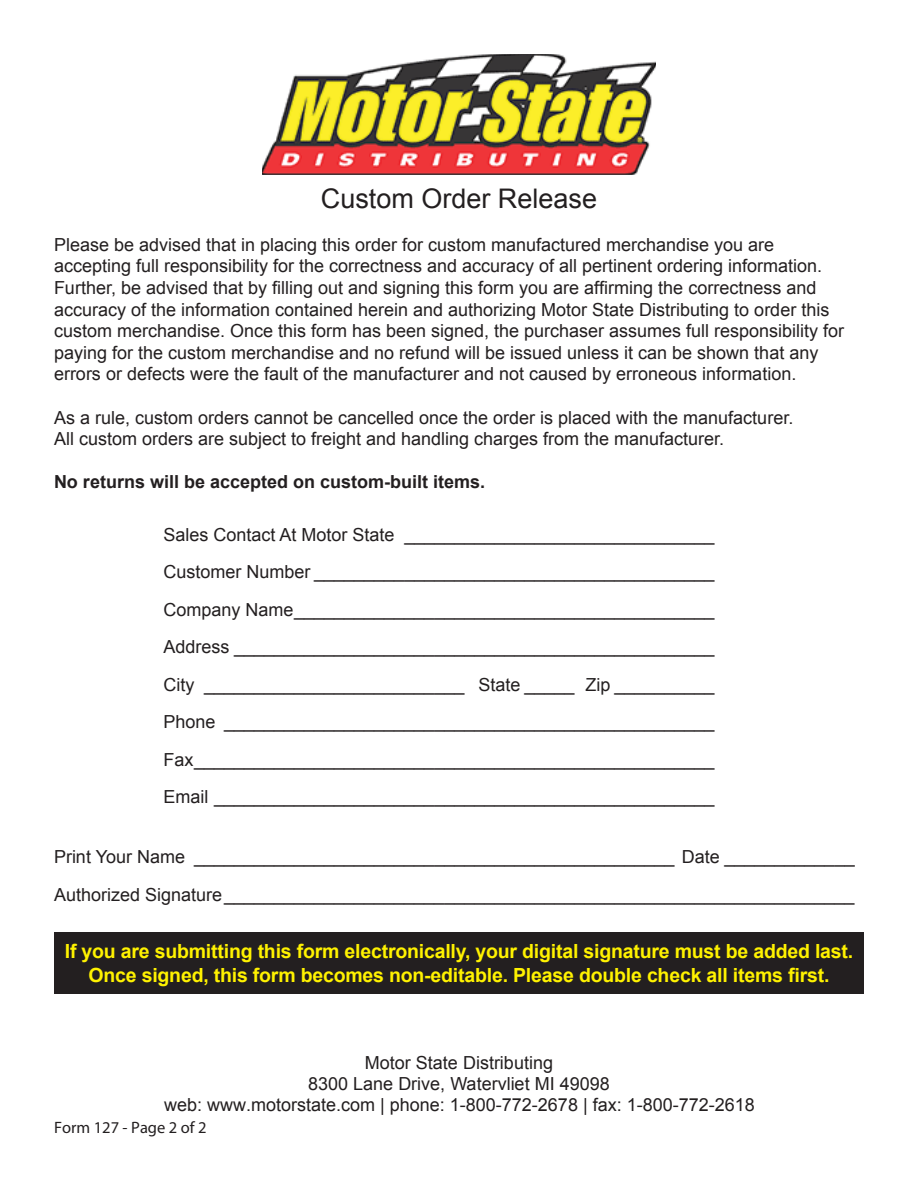
<style>
.page{position:relative;width:918px;height:1188px;background:#fff}
.page>*{position:absolute;margin:0;border:0;box-sizing:border-box;transform-origin:0 0}
.t1{font:27px "Arial";color:#231f20}
.t2{font:700 19.5px/24px "Arial";letter-spacing:-.01em;color:#fff200;text-align:center}
.t3{font:18px/37.5px "Arial";color:#231f20}
.t4{font:700 18px "Arial";color:#231f20}
.t5{font:16.5px "Myriad Pro";color:#231f20}
</style>
<div class="page">
<div style="left:54px;top:932px;width:810px;height:61px;background:#231f20"></div>
<img style="left:262px;top:54px;width:394px;height:120px">
<h1 class="t1" style="left:321px;top:183px;width:278px">Custom Order Release</h1>
<p class="t3" style="left:54px;top:234px;width:792px;line-height:21.6px">Please be advised that in placing this order for custom manufactured merchandise you are accepting full responsibility for the correctness and accuracy of all pertinent ordering information.<br>Further, be advised that by filling out and signing this form you are affirming the correctness and accuracy of the information contained herein and authorizing Motor State Distributing to order this custom merchandise. Once this form has been signed, the purchaser assumes full responsibility for paying for the custom merchandise and no refund will be issued unless it can be shown that any errors or defects were the fault of the manufacturer and not caused by erroneous information.</p>
<p class="t3" style="left:54px;top:407px;width:741px;line-height:21.6px">As a rule, custom orders cannot be cancelled once the order is placed with the manufacturer.<br>All custom orders are subject to freight and handling charges from the manufacturer.</p>
<p class="t4" style="left:54px;top:472px;width:433px">No returns will be accepted on custom-built items.</p>
<p class="t3" style="left:163px;top:516px;width:553px;text-align:justify">Sales Contact At Motor State _______________________________ Customer Number ________________________________________ Company Name __________________________________________ Address ________________________________________________ City __________________________ State _____ Zip __________ Phone _________________________________________________ Fax ____________________________________________________ Email __________________________________________________</p>
<p class="t3" style="left:54px;top:838px;width:802px">Print Your Name ________________________________________________ Date _____________<br>Authorized Signature _______________________________________________________________</p>
<p class="t2" style="left:65px;top:939px;width:790px">If you are submitting this form electronically, your digital signature must be added last.<br>Once signed, this form becomes non-editable. Please double check all items first.</p>
<p class="t3" style="left:164px;top:1052px;width:592px;line-height:21px;text-align:center">Motor State Distributing<br>8300 Lane Drive, Watervliet MI 49098<br>web: www.motorstate.com | phone: 1-800-772-2678 | fax: 1-800-772-2618</p>
<p class="t5" style="left:54px;top:1118px;width:154px">Form 127 - Page 2 of 2</p>
</div>
